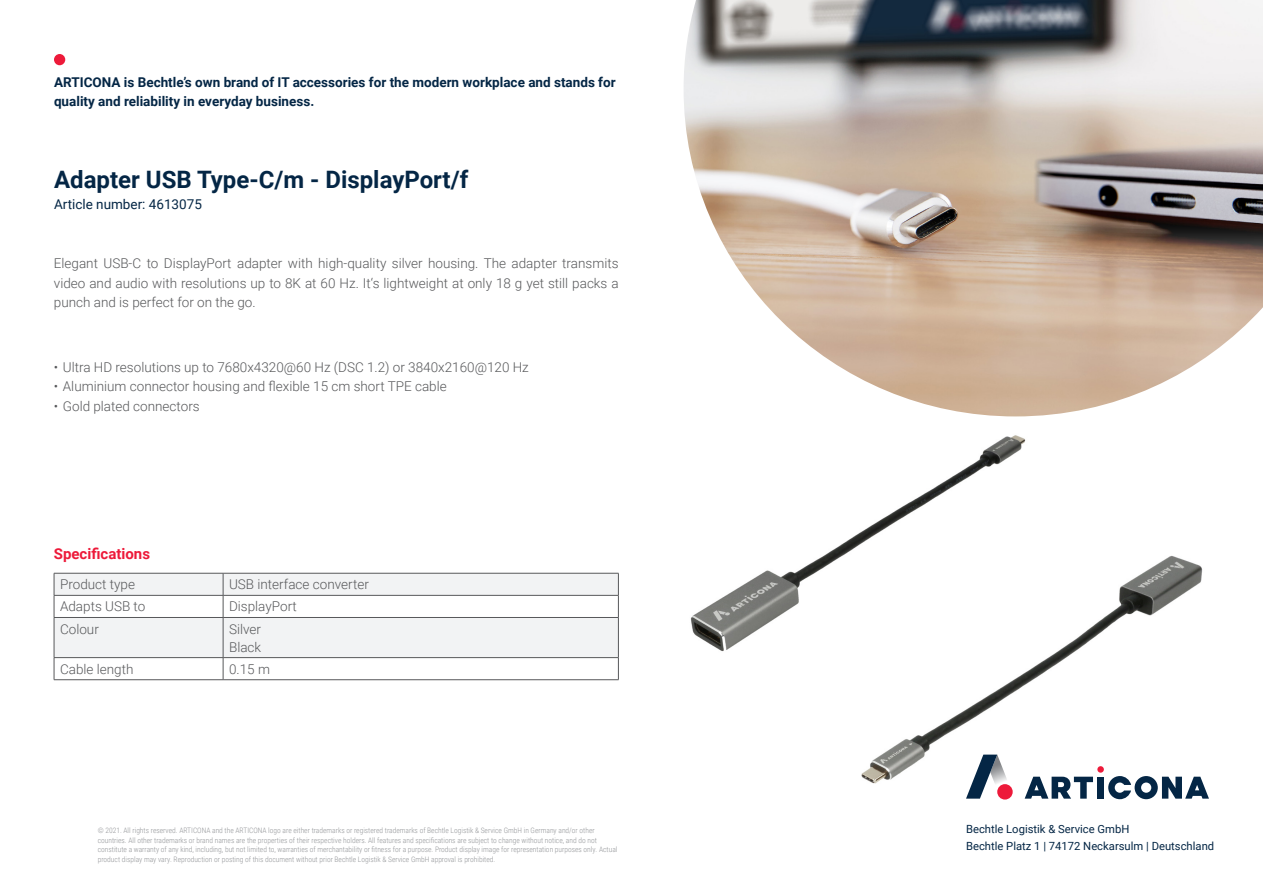
<style>
.page{position:relative;width:1263px;height:893px;background:#fff}
.page>*{position:absolute;margin:0;border:0;box-sizing:border-box;transform-origin:0 0}
.t1{font:700 24px "Roboto";color:#042645}
.t2{font:700 15px "Roboto";color:#ed1a3a}
.t3{font:300 13.5px/19.5px "Roboto";color:#57585a;text-align:justify}
.t4{font:700 13.5px/19.5px "Roboto";color:#042645}
.t5{font:13.5px "Roboto";color:#042645}
.t6{font:11.25px/16.5px "Roboto";color:#042645}
.t7{font:300 7.5px/9.8px "Roboto Condensed";color:#939598}
</style>
<div class="page">
<img style="left:690px;top:435px;width:336px;height:217px">
<img style="left:860px;top:549px;width:343px;height:235px">
<div style="left:54px;top:54px;width:11px;height:11px;background:#ed1a3a;border-radius:50%"></div>
<div style="left:1097px;top:766px;width:7px;height:7px;background:#ed1a3a;border-radius:50%"></div>
<svg style="left:1025px;top:777px;width:68px;height:22px"></svg>
<div style="left:1097px;top:777px;width:7px;height:22px;background:#042645"></div>
<svg style="left:1108px;top:776px;width:101px;height:23px"></svg>
<svg style="left:966px;top:755px;width:49px;height:44px"></svg>
<div style="left:997px;top:784px;width:16px;height:15px;background:#ed1a3a;border-radius:50%"></div>
<img style="left:684px;top:0;width:579px;height:416px">
<svg style="left:54px;top:573px;width:565px;height:106px"></svg>
<hr style="left:54px;top:679px;width:169px;height:1px;background:#57585a">
<hr style="left:223px;top:679px;width:396px;height:1px;background:#57585a">
<h3 class="t4" style="left:54px;top:72px;width:563px">ARTICONA is Bechtle’s own brand of IT accessories for the modern workplace and stands for quality and reliability in everyday business.</h3>
<h1 class="t1" style="left:54px;top:163px;width:416px">Adapter USB Type-C/m - DisplayPort/f</h1>
<h3 class="t5" style="left:54px;top:195px;width:149px">Article number: 4613075</h3>
<h3 class="t3" style="left:54px;top:253px;width:566px">Elegant USB-C to DisplayPort adapter with high-quality silver housing. The adapter transmits video and audio with resolutions up to 8K at 60 Hz. It‘s lightweight at only 18 g yet still packs a punch and is perfect for on the go.</h3>
<h3 class="t3" style="left:54px;top:357px;width:476px">• Ultra HD resolutions up to 7680x4320@60 Hz (DSC 1.2) or 3840x2160@120 Hz</h3>
<h3 class="t3" style="left:54px;top:376px;width:394px">• Aluminium connector housing and flexible 15 cm short TPE cable</h3>
<h3 class="t3" style="left:54px;top:396px;width:147px">• Gold plated connectors</h3>
<h2 class="t2" style="left:54px;top:543px;width:98px">Specifications</h2>
<h3 class="t3" style="left:60px;top:574px;width:76px">Product type</h3>
<h3 class="t3" style="left:229px;top:574px;width:141px">USB interface converter</h3>
<h3 class="t3" style="left:60px;top:596px;width:87px">Adapts USB to</h3>
<h3 class="t3" style="left:229px;top:596px;width:69px">DisplayPort</h3>
<h3 class="t3" style="left:60px;top:619px;width:40px">Colour</h3>
<h3 class="t3" style="left:229px;top:619px;width:34px;line-height:18px">Silver<br>Black</h3>
<h3 class="t3" style="left:60px;top:659px;width:75px">Cable length</h3>
<h3 class="t3" style="left:229px;top:659px;width:42px">0.15 m</h3>
<p class="t7" style="left:98px;top:825px;width:521px">© 2021. All rights reserved. ARTICONA and the ARTICONA logo are either trademarks or registered trademarks of Bechtle Logistik &amp; Service GmbH in Germany and/or other countries. All other trademarks or brand names are the properties of their respective holders. All features and specifications are subject to change without notice, and do not constitute a warranty of any kind, including, but not limited to, warranties of merchantability or fitness for a purpose. Product display image for representation purposes only. Actual product display may vary. Reproduction or posting of this document without prior Bechtle Logistik &amp; Service GmbH approval is prohibited.</p>
<h3 class="t6" style="left:966px;top:821px;width:250px">Bechtle Logistik &amp; Service GmbH<br>Bechtle Platz 1 | 74172 Neckarsulm | Deutschland</h3>
</div>
